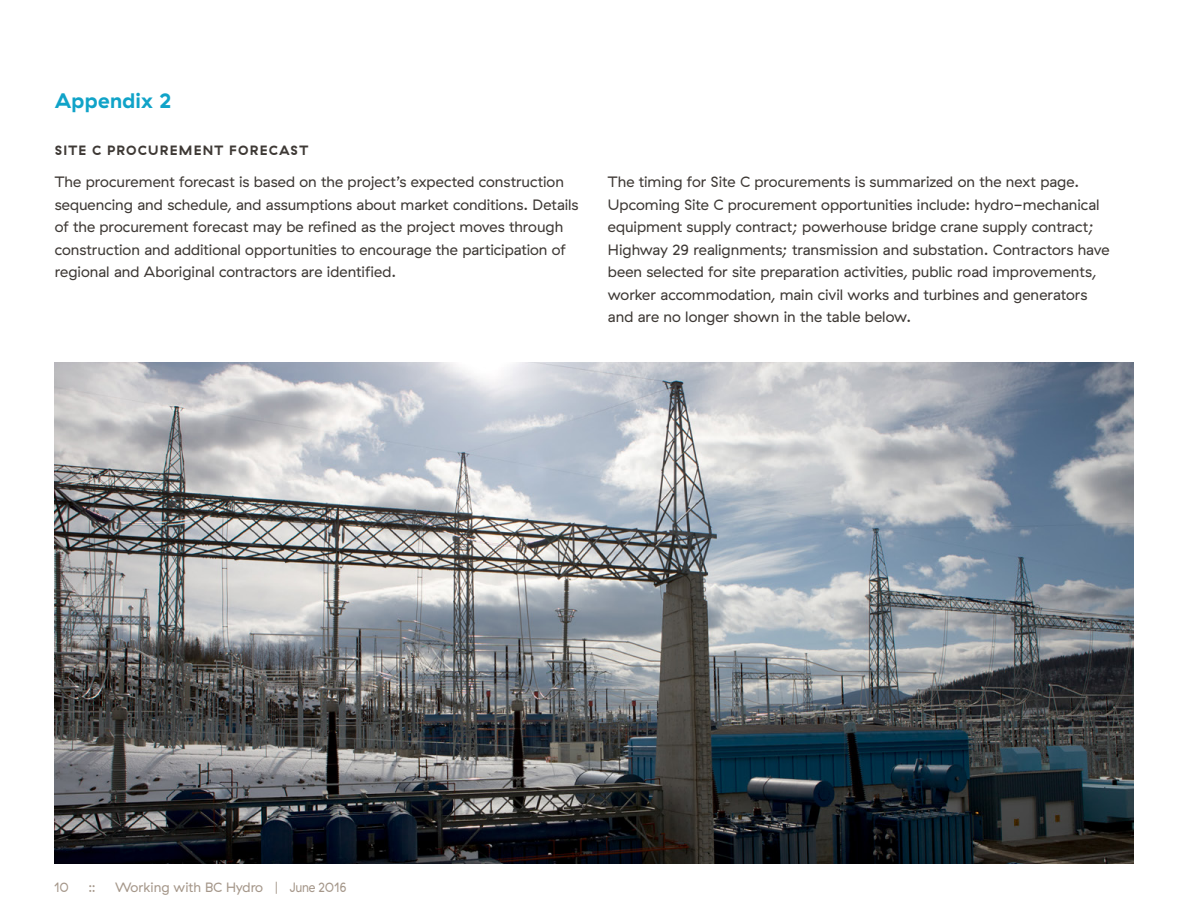
<style>
.page{position:relative;width:1188px;height:918px;background:#fff}
.page>*{position:absolute;margin:0;border:0;box-sizing:border-box;transform-origin:0 0}
.t1{font:700 21px "GT Haptik";letter-spacing:.015em;color:#10a3c8}
.t2{font:15px/22.5px "GT Haptik";color:#3e3935}
.t3{font:13.5px "GT Haptik";letter-spacing:-.02em;color:#a5978a}
.t4{font:700 13.5px "GT Haptik";letter-spacing:.09em;color:#3e3935}
.t5{font:13.5px "GT Haptik";letter-spacing:-.02em;color:#a5978a;scale:.9 1}
</style>
<div class="page">
<img style="left:55px;top:363px;width:1079px;height:501px">
<h1 class="t1" style="left:55px;top:87px;width:118px">Appendix 2</h1>
<p class="t4" style="left:55px;top:142px;width:255px">SITE C PROCUREMENT FORECAST</p>
<p class="t2" style="left:55px;top:171px;width:525px">The procurement forecast is based on the project’s expected construction sequencing and schedule, and assumptions about market conditions. Details of the procurement forecast may be refined as the project moves through construction and additional opportunities to encourage the participation of regional and Aboriginal contractors are identified.</p>
<p class="t2" style="left:608px;top:171px;width:503px">The timing for Site C procurements is summarized on the next page.<br>Upcoming Site C procurement opportunities include: hydro-mechanical equipment supply contract; powerhouse bridge crane supply contract; Highway 29 realignments; transmission and substation. Contractors have been selected for site preparation activities, public road improvements, worker accommodation, main civil works and turbines and generators and are no longer shown in the table below.</p>
<p class="t5" style="left:54px;top:880px;width:18px">10</p>
<p class="t5" style="left:88px;top:880px;width:10px">::</p>
<p class="t3" style="left:115px;top:880px;width:233px">Working with BC Hydro | June 2016</p>
</div>
